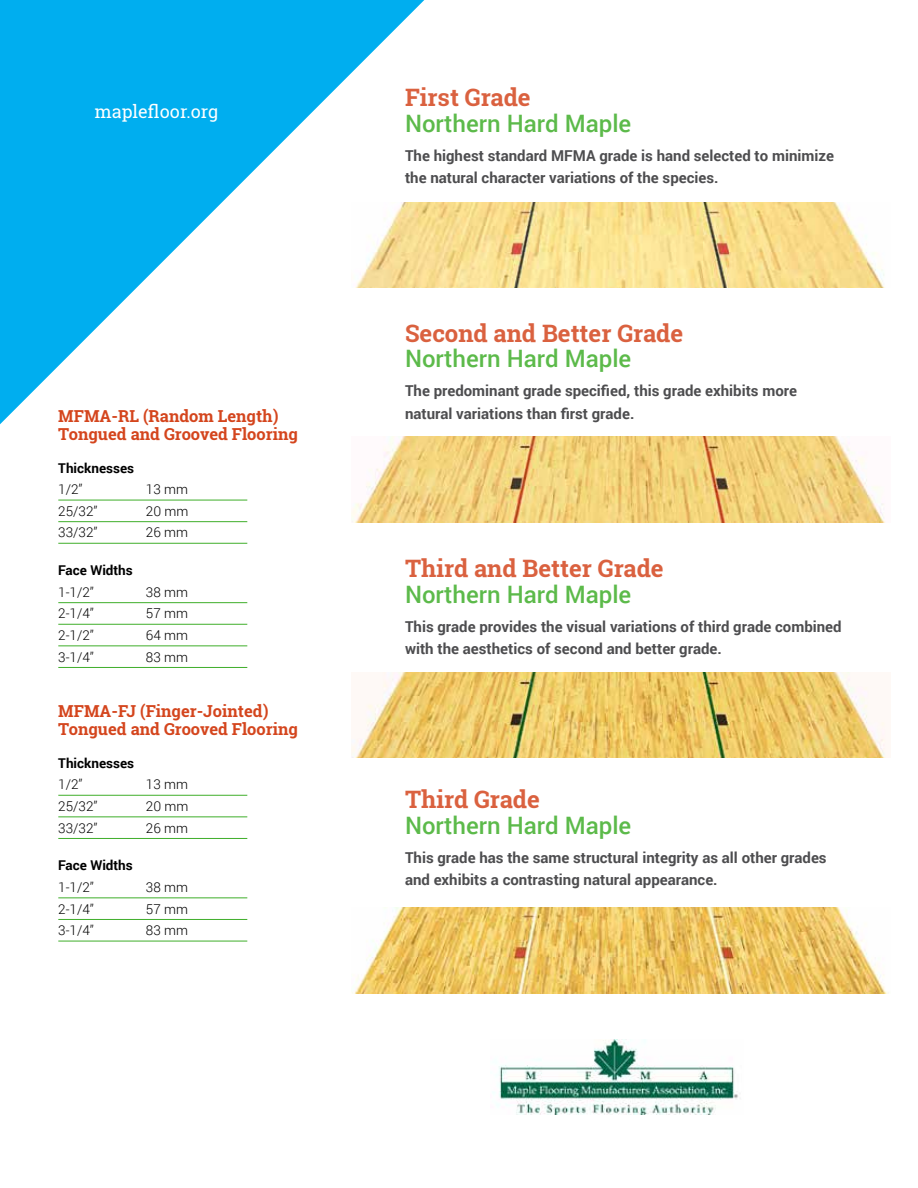
<style>
.page{position:relative;width:918px;height:1188px;background:#fff}
.page>*{position:absolute;margin:0;border:0;box-sizing:border-box;transform-origin:0 0}
.t1{font:500 24px "Roboto";color:#5cba4a}
.t2{font:700 24px "Roboto Slab";color:#da613f}
.t3{font:18px "Roboto Slab";color:#fff}
.t4{font:700 16.5px/18px "Roboto Slab";color:#d4451d}
.t5{font:700 15px/22.5px "Roboto";color:#4d4d4f}
.t6{font:300 13.5px "Roboto";color:#000}
.t7{font:700 13.5px "Roboto";color:#000}
</style>
<div class="page">
<svg style="left:0;top:0;width:424px;height:424px;fill:#00aeef"></svg>
<hr style="left:58px;top:500px;width:189px;height:1px;background:#3fae2a">
<hr style="left:58px;top:521px;width:189px;height:1px;background:#3fae2a">
<hr style="left:58px;top:543px;width:189px;height:1px;background:#3fae2a">
<hr style="left:58px;top:602px;width:189px;height:1px;background:#3fae2a">
<hr style="left:58px;top:624px;width:189px;height:1px;background:#3fae2a">
<hr style="left:58px;top:645px;width:189px;height:1px;background:#3fae2a">
<hr style="left:58px;top:667px;width:189px;height:1px;background:#3fae2a">
<hr style="left:58px;top:795px;width:189px;height:1px;background:#3fae2a">
<hr style="left:58px;top:816px;width:189px;height:1px;background:#3fae2a">
<hr style="left:58px;top:838px;width:189px;height:1px;background:#3fae2a">
<hr style="left:58px;top:897px;width:189px;height:1px;background:#3fae2a">
<hr style="left:58px;top:919px;width:189px;height:1px;background:#3fae2a">
<hr style="left:58px;top:941px;width:189px;height:1px;background:#3fae2a">
<img style="left:493px;top:1039px;width:245px;height:75px">
<img style="left:351px;top:202px;width:534px;height:86px">
<img style="left:351px;top:436px;width:534px;height:86px">
<img style="left:351px;top:672px;width:535px;height:86px">
<img style="left:352px;top:908px;width:537px;height:85px">
<p class="t3" style="left:95px;top:99px;width:125px">maplefloor.org</p>
<p class="t4" style="left:58px;top:407px;width:241px">MFMA-RL (Random Length)<br>Tongued and Grooved Flooring</p>
<p class="t7" style="left:58px;top:458px;width:77px">Thicknesses</p>
<p class="t6" style="left:58px;top:480px;width:26px">1/2”</p>
<p class="t6" style="left:146px;top:480px;width:44px">13 mm</p>
<p class="t6" style="left:58px;top:502px;width:41px">25/32”</p>
<p class="t6" style="left:146px;top:502px;width:44px">20 mm</p>
<p class="t6" style="left:58px;top:523px;width:41px">33/32”</p>
<p class="t6" style="left:146px;top:523px;width:44px">26 mm</p>
<p class="t7" style="left:58px;top:561px;width:76px">Face Widths</p>
<p class="t6" style="left:58px;top:583px;width:37px">1-1/2”</p>
<p class="t6" style="left:146px;top:583px;width:44px">38 mm</p>
<p class="t6" style="left:58px;top:604px;width:37px">2-1/4”</p>
<p class="t6" style="left:146px;top:604px;width:44px">57 mm</p>
<p class="t6" style="left:58px;top:626px;width:37px">2-1/2”</p>
<p class="t6" style="left:146px;top:626px;width:44px">64 mm</p>
<p class="t6" style="left:58px;top:648px;width:37px">3-1/4”</p>
<p class="t6" style="left:146px;top:648px;width:44px">83 mm</p>
<p class="t4" style="left:58px;top:702px;width:241px">MFMA-FJ (Finger-Jointed)<br>Tongued and Grooved Flooring</p>
<p class="t7" style="left:58px;top:754px;width:77px">Thicknesses</p>
<p class="t6" style="left:58px;top:775px;width:26px">1/2”</p>
<p class="t6" style="left:146px;top:775px;width:44px">13 mm</p>
<p class="t6" style="left:58px;top:797px;width:41px">25/32”</p>
<p class="t6" style="left:146px;top:797px;width:44px">20 mm</p>
<p class="t6" style="left:58px;top:819px;width:41px">33/32”</p>
<p class="t6" style="left:146px;top:819px;width:44px">26 mm</p>
<p class="t7" style="left:58px;top:856px;width:76px">Face Widths</p>
<p class="t6" style="left:58px;top:878px;width:37px">1-1/2”</p>
<p class="t6" style="left:146px;top:878px;width:44px">38 mm</p>
<p class="t6" style="left:58px;top:900px;width:37px">2-1/4”</p>
<p class="t6" style="left:146px;top:900px;width:44px">57 mm</p>
<p class="t6" style="left:58px;top:921px;width:37px">3-1/4”</p>
<p class="t6" style="left:146px;top:921px;width:44px">83 mm</p>
<h1 class="t2" style="left:405px;top:81px;width:127px">First Grade</h1>
<h1 class="t1" style="left:405px;top:106px;width:228px">Northern Hard Maple</h1>
<p class="t5" style="left:405px;top:144px;width:431px">The highest standard MFMA grade is hand selected to minimize the natural character variations of the species.</p>
<h1 class="t2" style="left:405px;top:316px;width:280px">Second and Better Grade</h1>
<h1 class="t1" style="left:405px;top:342px;width:228px">Northern Hard Maple</h1>
<p class="t5" style="left:405px;top:379px;width:394px">The predominant grade specified, this grade exhibits more natural variations than first grade.</p>
<h1 class="t2" style="left:405px;top:552px;width:260px">Third and Better Grade</h1>
<h1 class="t1" style="left:405px;top:577px;width:228px">Northern Hard Maple</h1>
<p class="t5" style="left:405px;top:615px;width:438px">This grade provides the visual variations of third grade combined with the aesthetics of second and better grade.</p>
<h1 class="t2" style="left:405px;top:783px;width:136px">Third Grade</h1>
<h1 class="t1" style="left:405px;top:808px;width:228px">Northern Hard Maple</h1>
<p class="t5" style="left:405px;top:846px;width:423px">This grade has the same structural integrity as all other grades and exhibits a contrasting natural appearance.</p>
</div>
